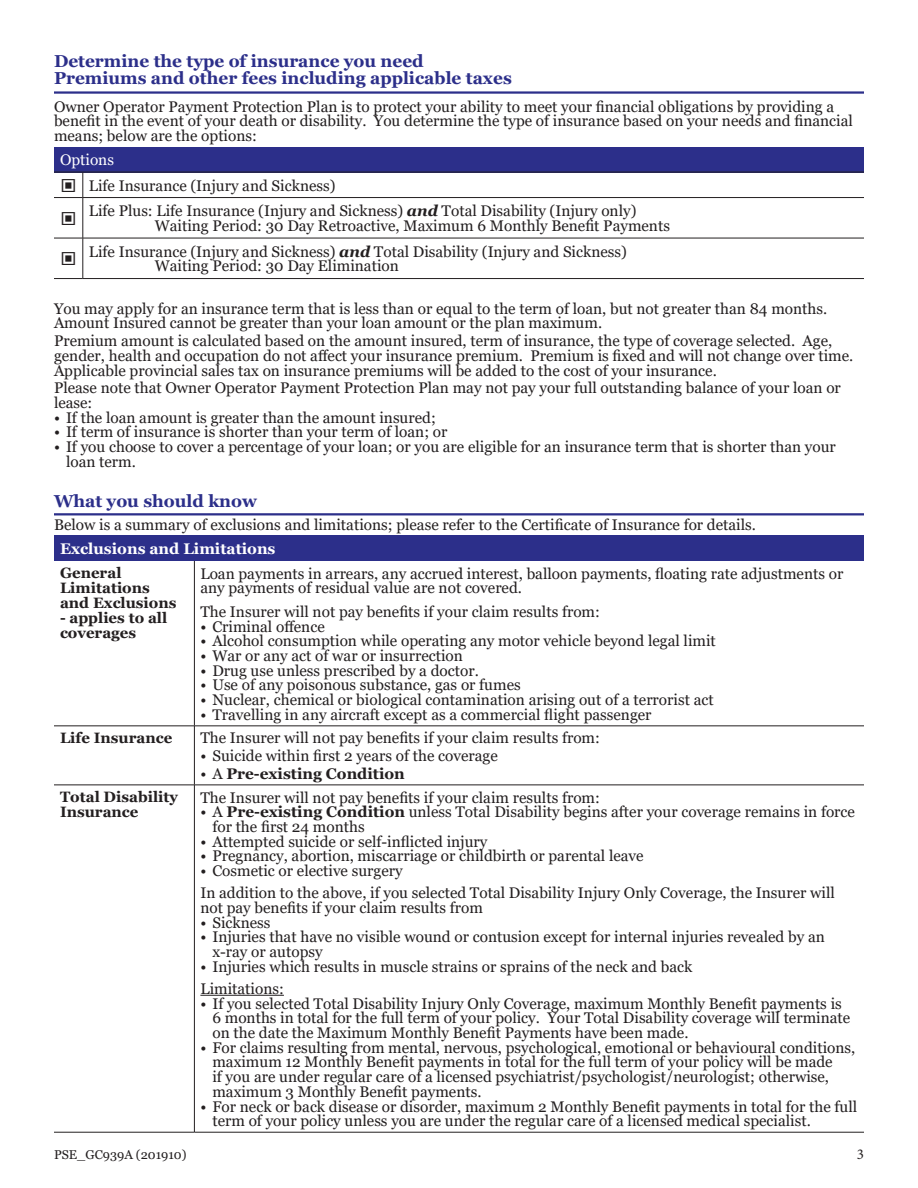
<style>
.page{position:relative;width:918px;height:1188px;background:#fff}
.page>*{position:absolute;margin:0;border:0;box-sizing:border-box;transform-origin:0 0}
.SectionTitle03{font:700 17.25px "Georgia";color:#2c2f8a}
.Contents01{font:15.3px/14.7px "Georgia";color:#231f20}
.Bullet01{font:15.3px/14.7px "Georgia";color:#231f20}
.SectionTitle03-2{font:700 15.3px "Georgia";color:#fff}
.t1{font:700 15.3px "Georgia";color:#231f20}
.Contents01-2{font:15.3px "Georgia";color:#fff}
.SectionTitle02{font:700 15px/15px "Georgia";color:#231f20}
.t2{font:15px "Minion Pro";color:#231f20}
.t3{font:12.75px "Georgia";color:#231f20}
.s1{font-weight:700;font-style:italic}
.s2{font-weight:400}
.s3{font-weight:700}
</style>
<div class="page">
<div style="left:54px;top:536px;width:810px;height:25px;background:#2c2f8a"></div>
<hr style="left:194px;top:561px;width:1px;height:165px;background:#231f20">
<hr style="left:54px;top:726px;width:140px;height:1px;background:#231f20">
<hr style="left:194px;top:726px;width:670px;height:1px;background:#231f20">
<hr style="left:194px;top:726px;width:1px;height:59px;background:#231f20">
<hr style="left:54px;top:785px;width:140px;height:1px;background:#231f20">
<hr style="left:194px;top:785px;width:670px;height:1px;background:#231f20">
<hr style="left:194px;top:785px;width:1px;height:347px;background:#231f20">
<hr style="left:54px;top:1132px;width:140px;height:1px;background:#231f20">
<hr style="left:194px;top:1132px;width:670px;height:1px;background:#231f20">
<hr style="left:200px;top:995px;width:84px;height:1px;background:#231f20">
<div style="left:54px;top:147px;width:810px;height:25px;background:#2c2f8a"></div>
<hr style="left:83px;top:197px;width:781px;height:1px;background:#231f20">
<hr style="left:83px;top:198px;width:1px;height:40px;background:#231f20">
<svg style="left:54px;top:238px;width:29px;height:1px"></svg>
<hr style="left:83px;top:238px;width:781px;height:1px;background:#231f20">
<hr style="left:83px;top:238px;width:1px;height:40px;background:#231f20">
<svg style="left:54px;top:278px;width:29px;height:1px"></svg>
<hr style="left:83px;top:278px;width:781px;height:1px;background:#231f20">
<hr style="left:83px;top:172px;width:781px;height:1px;background:#231f20">
<hr style="left:54px;top:91px;width:810px;height:3px;background:#2c2f8a">
<hr style="left:54px;top:513px;width:810px;height:2px;background:#2c2f8a">
<svg style="left:54px;top:172px;width:30px;height:26px"></svg>
<p class="SectionTitle03" style="left:54px;top:50px;width:371px">Determine the type of insurance you need</p>
<p class="SectionTitle03" style="left:54px;top:66px;width:459px">Premiums and other fees including applicable taxes</p>
<p class="Contents01" style="left:54px;top:99px;width:800px">Owner Operator Payment Protection Plan is to protect your ability to meet your financial obligations by providing a benefit in the event of your death or disability. You determine the type of insurance based on your needs and financial means; below are the options:</p>
<p class="Contents01-2" style="left:60px;top:151px;width:56px">Options</p>
<p class="Contents01" style="left:89px;top:178px;width:248px">Life Insurance (Injury and Sickness)</p>
<p class="Contents01" style="left:89px;top:204px;width:549px">Life Plus: Life Insurance (Injury and Sickness) <span class="s1">and</span> Total Disability (Injury only)</p>
<p class="Contents01" style="left:155px;top:219px;width:517px">Waiting Period: 30 Day Retroactive, Maximum 6 Monthly Benefit Payments</p>
<p class="Contents01" style="left:89px;top:244px;width:540px">Life Insurance (Injury and Sickness) <span class="s1">and</span> Total Disability (Injury and Sickness)</p>
<p class="Contents01" style="left:155px;top:259px;width:246px">Waiting Period: 30 Day Elimination</p>
<p class="Contents01" style="left:54px;top:301px;width:775px">You may apply for an insurance term that is less than or equal to the term of loan, but not greater than 84 months.<br>Amount Insured cannot be greater than your loan amount or the plan maximum.</p>
<p class="Contents01" style="left:54px;top:334px;width:801px">Premium amount is calculated based on the amount insured, term of insurance, the type of coverage selected. Age, gender, health and occupation do not affect your insurance premium. Premium is fixed and will not change over time.<br>Applicable provincial sales tax on insurance premiums will be added to the cost of your insurance.</p>
<p class="Contents01" style="left:54px;top:381px;width:788px">Please note that Owner Operator Payment Protection Plan may not pay your full outstanding balance of your loan or lease:</p>
<p class="Contents01" style="left:54px;top:410px;width:383px">• If the loan amount is greater than the amount insured;</p>
<p class="Contents01" style="left:54px;top:425px;width:395px">• If term of insurance is shorter than your term of loan; or</p>
<p class="Contents01" style="left:66px;top:440px;width:771px;text-indent:-12px">• If you choose to cover a percentage of your loan; or you are eligible for an insurance term that is shorter than your loan term.</p>
<p class="SectionTitle03" style="left:54px;top:489px;width:205px">What you should know</p>
<p class="Contents01" style="left:54px;top:518px;width:703px">Below is a summary of exclusions and limitations; please refer to the Certificate of Insurance for details.</p>
<p class="SectionTitle03-2" style="left:60px;top:538px;width:217px">Exclusions and Limitations</p>
<p class="SectionTitle02" style="left:60px;top:566px;width:118px">General<br>Limitations and Exclusions</p>
<p class="SectionTitle02" style="left:60px;top:611px;width:109px">- applies to all coverages</p>
<p class="Contents01" style="left:200px;top:566px;width:644px">Loan payments in arrears, any accrued interest, balloon payments, floating rate adjustments or any payments of residual value are not covered.</p>
<p class="Contents01" style="left:200px;top:605px;width:401px">The Insurer will not pay benefits if your claim results from:</p>
<p class="Contents01" style="left:200px;top:619px;width:126px">• Criminal offence</p>
<p class="Contents01" style="left:200px;top:634px;width:517px">• Alcohol consumption while operating any motor vehicle beyond legal limit</p>
<p class="Contents01" style="left:200px;top:649px;width:264px">• War or any act of war or insurrection</p>
<p class="Contents01" style="left:200px;top:663px;width:280px">• Drug use unless prescribed by a doctor.</p>
<p class="Contents01" style="left:200px;top:678px;width:322px">• Use of any poisonous substance, gas or fumes</p>
<p class="Contents01" style="left:200px;top:693px;width:515px">• Nuclear, chemical or biological contamination arising out of a terrorist act</p>
<p class="Contents01" style="left:200px;top:708px;width:453px">• Travelling in any aircraft except as a commercial flight passenger</p>
<p class="SectionTitle02" style="left:60px;top:731px;width:114px">Life Insurance</p>
<p class="Bullet01" style="left:200px;top:731px;width:401px">The Insurer will not pay benefits if your claim results from:</p>
<p class="Contents01" style="left:200px;top:749px;width:299px">• Suicide within first 2 years of the coverage</p>
<p class="t1" style="left:200px;top:764px;width:206px"><span class="s2">• A</span> Pre-existing Condition</p>
<p class="SectionTitle02" style="left:60px;top:790px;width:119px">Total Disability<br>Insurance</p>
<p class="Contents01" style="left:200px;top:790px;width:401px">The Insurer will not pay benefits if your claim results from:</p>
<p class="Contents01" style="left:212px;top:805px;width:644px;text-indent:-12px">• A <span class="s3">Pre-existing Condition</span> unless Total Disability begins after your coverage remains in force for the first 24 months</p>
<p class="Contents01" style="left:200px;top:834px;width:289px">• Attempted suicide or self-inflicted injury</p>
<p class="Contents01" style="left:200px;top:849px;width:445px">• Pregnancy, abortion, miscarriage or childbirth or parental leave</p>
<p class="Contents01" style="left:200px;top:864px;width:204px">• Cosmetic or elective surgery</p>
<p class="Bullet01" style="left:200px;top:886px;width:636px">In addition to the above, if you selected Total Disability Injury Only Coverage, the Insurer will not pay benefits if your claim results from</p>
<p class="Contents01" style="left:200px;top:915px;width:72px">• Sickness</p>
<p class="Contents01" style="left:212px;top:930px;width:614px;text-indent:-12px">• Injuries that have no visible wound or contusion except for internal injuries revealed by an x-ray or autopsy</p>
<p class="Contents01" style="left:200px;top:959px;width:493px">• Injuries which results in muscle strains or sprains of the neck and back</p>
<p class="Bullet01" style="left:200px;top:982px;width:85px">Limitations:</p>
<p class="Contents01" style="left:212px;top:996px;width:639px;text-indent:-12px">• If you selected Total Disability Injury Only Coverage, maximum Monthly Benefit payments is<br>6 months in total for the full term of your policy. Your Total Disability coverage will terminate on the date the Maximum Monthly Benefit Payments have been made.</p>
<p class="Contents01" style="left:212px;top:1040px;width:644px;text-indent:-12px">• For claims resulting from mental, nervous, psychological, emotional or behavioural conditions, maximum 12 Monthly Benefit payments in total for the full term of your policy will be made<br>if you are under regular care of a licensed psychiatrist/psychologist/neurologist; otherwise, maximum 3 Monthly Benefit payments.</p>
<p class="Contents01" style="left:212px;top:1099px;width:646px;text-indent:-12px">• For neck or back disease or disorder, maximum 2 Monthly Benefit payments in total for the full term of your policy unless you are under the regular care of a licensed medical specialist.</p>
<p class="t3" style="left:54px;top:1147px;width:134px">PSE_GC939A (201910)</p>
<p class="t2" style="left:857px;top:1144px;width:9px">3</p>
</div>
